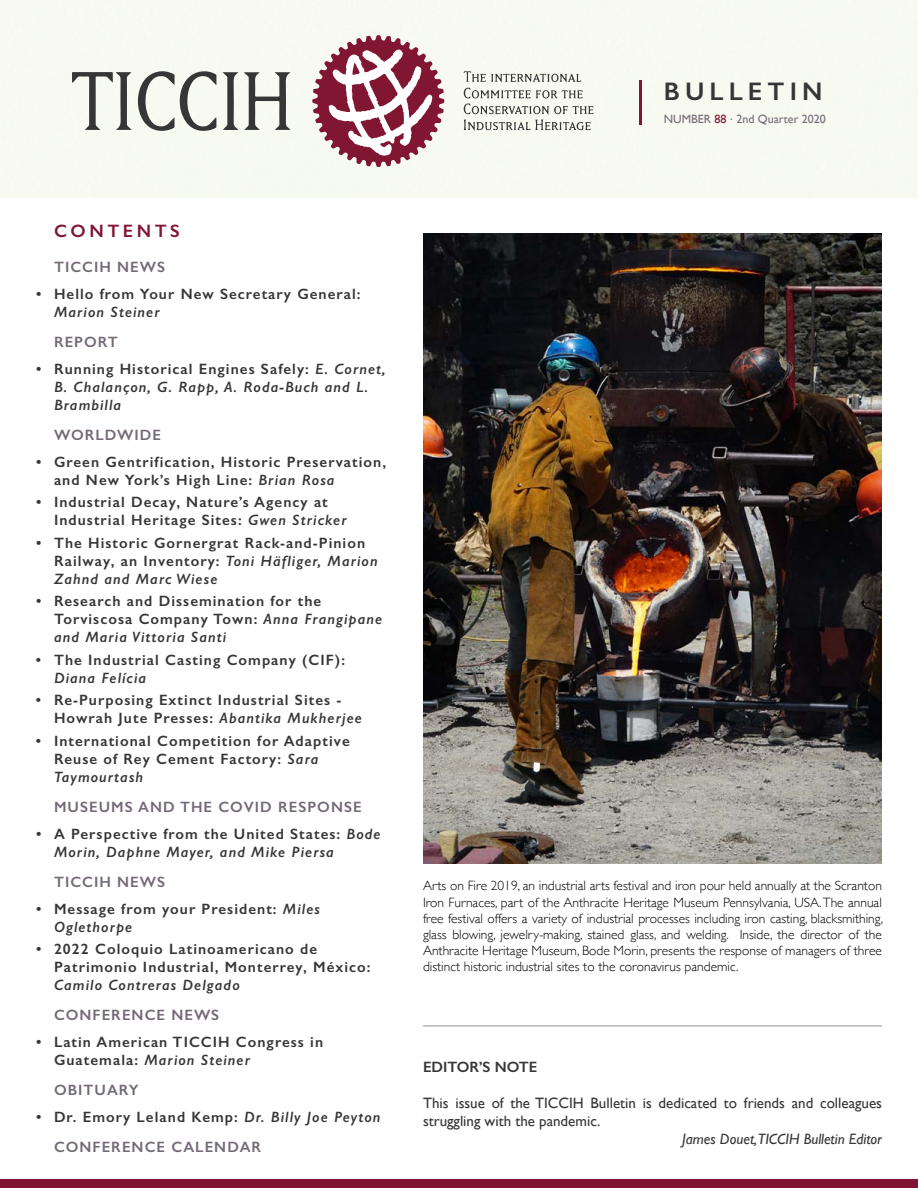
<style>
.page{position:relative;width:918px;height:1188px;background:#fff}
.page>*{position:absolute;margin:0;border:0;box-sizing:border-box;transform-origin:0 0}
.t1{font:600 25.5px "Gill Sans";color:#373636}
.t2{font:600 18px "Gill Sans";letter-spacing:.2em;color:#801632}
.t3{font:600 15px/18px "Gill Sans";letter-spacing:.07em;color:#373636}
.t4{font:italic 600 15px/18px "Gill Sans";letter-spacing:.07em;color:#373636}
.t5{font:15px/18px "Gill Sans";color:#373636}
.t6{font:600 15px "Gill Sans";letter-spacing:.07em;color:#746977}
.t7{font:italic 15px "Gill Sans";color:#373636}
.t8{font:600 15px "Gill Sans";color:#373636}
.t9{font:300 13.5px/16.2px "Gill Sans";color:#000;text-align:justify}
.t10{font:12px "Gill Sans";color:#746977}
.s1{color:#801632}
.s2{font-family:"Helvetica Neue"}
.s3{font-style:normal}
.s4{font-style:italic}
.s5{color:#746977}
</style>
<div class="page">
<img style="left:423px;top:233px;width:459px;height:630px">
<svg style="left:244px;top:72px;width:47px;height:58px"></svg>
<svg style="left:222px;top:72px;width:16px;height:58px"></svg>
<svg style="left:72px;top:69px;width:144px;height:64px"></svg>
<svg style="left:463px;top:71px;width:131px;height:60px"></svg>
<svg style="left:312px;top:35px;width:132px;height:132px"></svg>
<hr style="left:639px;top:80px;width:3px;height:45px;background:#801632">
<hr style="left:423px;top:1025px;width:459px;height:2px;background:#b7b0bb">
<div style="left:0;top:1180px;width:918px;height:8px;background:#801632"></div>
<h1 class="t1" style="left:664px;top:76px;width:42px">Bulletin</h1>
<p class="t10" style="left:664px;top:112px;width:163px">NUMBER <span class="s1">88</span> <span class="s2">·</span> 2nd Quarter 2020</p>
<p class="t2" style="left:54px;top:220px;width:127px">CONTENTS</p>
<p class="t6" style="left:54px;top:258px;width:113px">TICCIH NEWS</p>
<p class="t3" style="left:36px;top:285px;width:326px">• Hello from Your New Secretary General:</p>
<p class="t4" style="left:54px;top:303px;width:107px">Marion Steiner</p>
<p class="t6" style="left:54px;top:333px;width:65px">REPORT</p>
<p class="t4" style="left:54px;top:360px;width:333px;text-indent:-18px"><span class="s3">• Running Historical Engines Safely:</span> E. Cornet,<br>B. Chalançon, G. Rapp, A. Roda-Buch and L.<br>Brambilla</p>
<p class="t6" style="left:54px;top:426px;width:109px">WORLDWIDE</p>
<p class="t3" style="left:54px;top:453px;width:334px;text-indent:-18px">• Green Gentrification, Historic Preservation, and New York’s High Line: <span class="s4">Brian Rosa</span></p>
<p class="t3" style="left:54px;top:493px;width:294px;text-indent:-18px">• Industrial Decay, Nature’s Agency at<br>Industrial Heritage Sites: <span class="s4">Gwen Stricker</span></p>
<p class="t3" style="left:54px;top:534px;width:325px;text-indent:-18px">• The Historic Gornergrat Rack-and-Pinion<br>Railway, an Inventory: <span class="s4">Toni Häfliger, Marion<br>Zahnd and Marc Wiese</span></p>
<p class="t3" style="left:54px;top:592px;width:330px;text-indent:-18px">• Research and Dissemination for the<br>Torviscosa Company Town: <span class="s4">Anna Frangipane and Maria Vittoria Santi</span></p>
<p class="t3" style="left:36px;top:651px;width:311px">• The Industrial Casting Company (CIF):</p>
<p class="t4" style="left:54px;top:669px;width:94px">Diana Felícia</p>
<p class="t3" style="left:54px;top:691px;width:309px;text-indent:-18px">• Re-Purposing Extinct Industrial Sites -<br>Howrah Jute Presses: <span class="s4">Abantika Mukherjee</span></p>
<p class="t3" style="left:54px;top:732px;width:297px;text-indent:-18px">• International Competition for Adaptive<br>Reuse of Rey Cement Factory: <span class="s4">Sara<br>Taymourtash</span></p>
<p class="t6" style="left:54px;top:798px;width:309px">MUSEUMS AND THE COVID RESPONSE</p>
<p class="t4" style="left:54px;top:825px;width:328px;text-indent:-18px"><span class="s3">• A Perspective from the United States:</span> Bode<br>Morin, Daphne Mayer, and Mike Piersa</p>
<p class="t6" style="left:54px;top:873px;width:113px">TICCIH NEWS</p>
<p class="t3" style="left:54px;top:900px;width:267px;text-indent:-18px">• Message from your President: <span class="s4">Miles<br>Oglethorpe</span></p>
<p class="t3" style="left:54px;top:940px;width:318px;text-indent:-18px">• 2022 Coloquio Latinoamericano de<br>Patrimonio Industrial, Monterrey, México:</p>
<p class="t4" style="left:54px;top:976px;width:187px">Camilo Contreras Delgado</p>
<p class="t6" style="left:54px;top:1006px;width:167px">CONFERENCE NEWS</p>
<p class="t3" style="left:54px;top:1033px;width:271px;text-indent:-18px">• Latin American TICCIH Congress in<br>Guatemala: <span class="s4">Marion Steiner</span></p>
<p class="t6" style="left:54px;top:1081px;width:86px">OBITUARY</p>
<p class="t3" style="left:54px;top:1102px;width:328px;line-height:30px;text-indent:-18px">• Dr. Emory Leland Kemp: <span class="s4">Dr. Billy Joe Peyton<br></span><span class="s5">CONFERENCE CALENDAR</span></p>
<p class="t9" style="left:423px;top:877px;width:462px">Arts on Fire 2019, an industrial arts festival and iron pour held annually at the Scranton Iron Furnaces, part of the Anthracite Heritage Museum Pennsylvania, USA. The annual free festival offers a variety of industrial processes including iron casting, blacksmithing, glass blowing, jewelry-making, stained glass, and welding. Inside, the director of the Anthracite Heritage Museum, Bode Morin, presents the response of managers of three distinct historic industrial sites to the coronavirus pandemic.</p>
<p class="t8" style="left:423px;top:1058px;width:116px">EDITOR’S NOTE</p>
<p class="t5" style="left:423px;top:1094px;width:461px">This issue of the TICCIH Bulletin is dedicated to friends and colleagues struggling with the pandemic.</p>
<p class="t7" style="left:682px;top:1130px;width:201px">James Douet,TICCIH Bulletin Editor</p>
</div>
